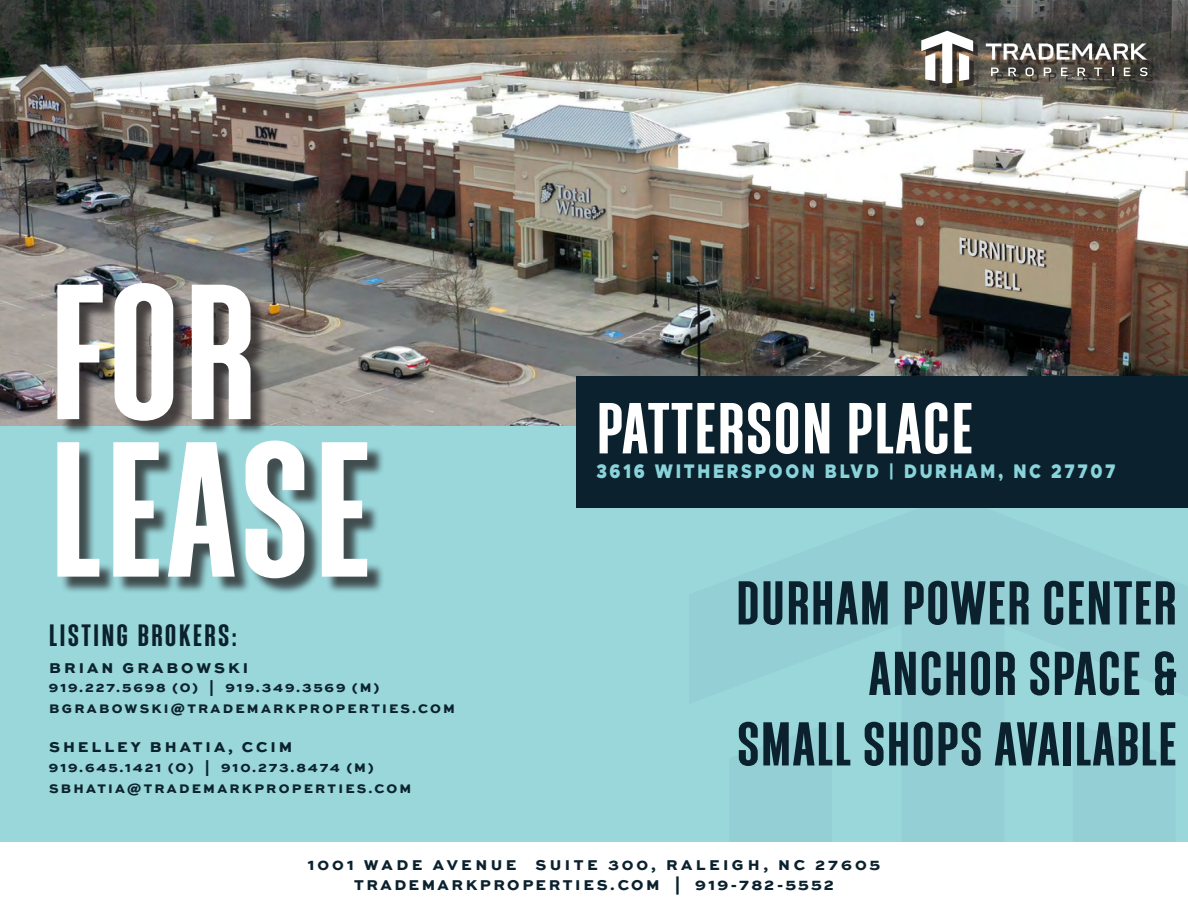
<style>
.page{position:relative;width:1188px;height:918px;background:#fff}
.page>*{position:absolute;margin:0;border:0;box-sizing:border-box;transform-origin:0 0}
.t1{font:700 168px "Athletic Condensed";letter-spacing:.02em;color:#fff}
.t2{font:700 63px "Athletic Condensed";letter-spacing:.02em;color:#fff}
.t3{font:700 54px "Athletic Condensed";letter-spacing:.02em;color:#0b222e}
.t4{font:700 27px "Athletic Condensed";letter-spacing:.08em;color:#0b222e}
.t5{font:900 19.8px "Metropolis";letter-spacing:.16em;color:#89d3da;scale:.86 1}
.t6{font:15px "Sweet Sans Heavy SC";letter-spacing:.16em;color:#0b222e}
.t7{font:15px "Sweet Sans Heavy SC";letter-spacing:.2em;color:#0b232e}
.t8{font:15px "Sweet Sans Heavy SC";letter-spacing:.23em;color:#0b222e}
.t9{font:15px "Sweet Sans Heavy SC";letter-spacing:.21em;color:#0b222e}
.t10{font:13.2px "Sweet Sans Heavy SC";letter-spacing:.17em;color:#0c232e}
.t11{font:13.2px "Sweet Sans Heavy SC";letter-spacing:.14em;color:#0c232e}
</style>
<div class="page">
<img style="left:0;top:0;width:1188px;height:427px">
<div style="left:0;top:427px;width:1188px;height:415px;background:#99d7db"></div>
<div style="left:577px;top:376px;width:611px;height:132px;background:#0b222e"></div>
<div style="left:61px;top:286px;width:324px;height:310px;background:#231f20;opacity:.75"></div>
<div style="left:926px;top:35px;width:226px;height:53px;background:#231f20;opacity:.75"></div>
<svg style="left:921px;top:31px;width:52px;height:53px"></svg>
<svg style="left:986px;top:43px;width:161px;height:17px"></svg>
<svg style="left:991px;top:68px;width:8px;height:8px"></svg>
<svg style="left:1008px;top:68px;width:8px;height:8px"></svg>
<svg style="left:1026px;top:67px;width:8px;height:9px"></svg>
<svg style="left:1044px;top:68px;width:7px;height:8px"></svg>
<svg style="left:1061px;top:68px;width:7px;height:8px"></svg>
<svg style="left:1078px;top:68px;width:7px;height:8px"></svg>
<svg style="left:1094px;top:68px;width:8px;height:8px"></svg>
<svg style="left:1124px;top:68px;width:7px;height:8px"></svg>
<svg style="left:1140px;top:67px;width:8px;height:9px"></svg>
<p class="t1" style="left:49px;top:253px;width:209px">FOR</p>
<p class="t1" style="left:49px;top:410px;width:324px">LEASE</p>
<p class="t4" style="left:49px;top:620px;width:190px">LISTING BROKERS:</p>
<p class="t7" style="left:49px;top:659px;width:201px">BRIAN GRABOWSKI</p>
<p class="t11" style="left:49px;top:680px;width:332px">919.227.5698 (O) | 919.349.3569 (M)</p>
<p class="t10" style="left:49px;top:701px;width:407px">BGRABOWSKI@TRADEMARKPROPERTIES.COM</p>
<p class="t7" style="left:49px;top:738px;width:245px">SHELLEY BHATIA, CCIM</p>
<p class="t11" style="left:49px;top:760px;width:326px">919.645.1421 (O) | 910.273.8474 (M)</p>
<p class="t10" style="left:49px;top:781px;width:364px">SBHATIA@TRADEMARKPROPERTIES.COM</p>
<p class="t2" style="left:596px;top:391px;width:378px">PATTERSON PLACE</p>
<p class="t5" style="left:596px;top:458px;width:605px">3616 WITHERSPOON BLVD | DURHAM, NC 27707</p>
<p class="t3" style="left:736px;top:571px;width:442px">DURHAM POWER CENTER</p>
<p class="t3" style="left:869px;top:642px;width:310px">ANCHOR SPACE &amp;</p>
<p class="t3" style="left:737px;top:712px;width:441px">SMALL SHOPS AVAILABLE</p>
<p class="t9" style="left:308px;top:857px;width:210px">1001 WADE AVENUE</p>
<p class="t8" style="left:536px;top:857px;width:346px">SUITE 300, RALEIGH, NC 27605</p>
<p class="t6" style="left:354px;top:876px;width:481px">TRADEMARKPROPERTIES.COM | 919-782-5552</p>
</div>
